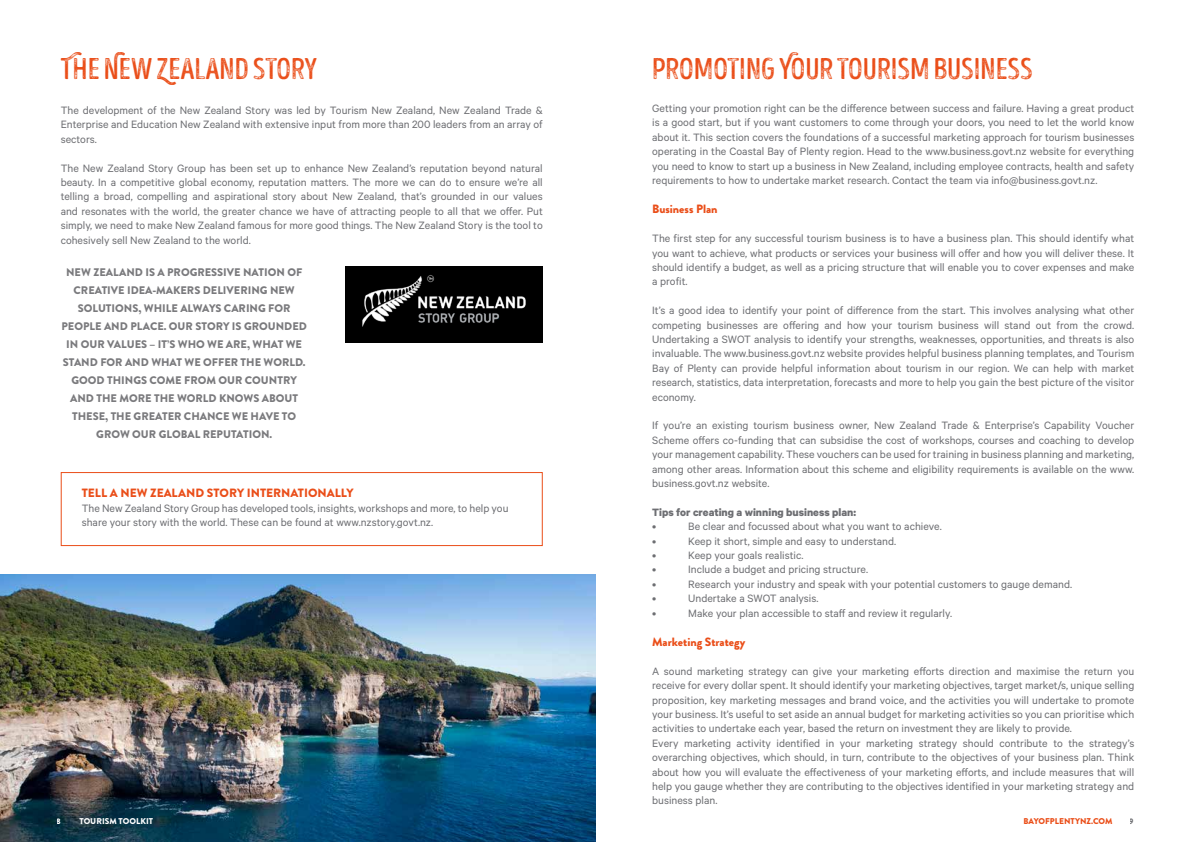
<style>
.page{position:relative;width:1191px;height:842px;background:#fff}
.page>*{position:absolute;margin:0;border:0;box-sizing:border-box;transform-origin:0 0}
.t1{font:30px "Intro Head BUC G Base";color:#ea4e19}
.t2{font:12px/14.4px "Calibre";color:#6d6e72;text-align:justify}
.t3{font:900 12px "Brandon Grotesque";color:#ea4e19}
.t4{font:700 12px "Calibre";color:#6d6e72}
.t5{font:900 11px/18px "Brandon Grotesque";color:#7a7a7d;text-align:center}
.t6{font:900 8.4px "Brandon Grotesque";color:#ea4d17}
.t7{font:900 8.4px "Brandon Grotesque";color:#fff}
.t8{font:900 8px "Brandon Grotesque";color:#fff}
.t9{font:900 8px "Brandon Grotesque";color:#6d6e72}
</style>
<div class="page">
<img style="left:0;top:574px;width:595px;height:268px">
<div style="left:61px;top:472px;width:482px;height:74px;border:1px solid #ea4e19"></div>
<img style="left:346px;top:266px;width:197px;height:77px">
<h1 class="t1" style="left:61px;top:52px;width:258px">The New Zealand Story</h1>
<p class="t2" style="left:61px;top:103px;width:483px">The development of the New Zealand Story was led by Tourism New Zealand, New Zealand Trade &amp; Enterprise and Education New Zealand with extensive input from more than 200 leaders from an array of sectors.</p>
<p class="t2" style="left:61px;top:160px;width:483px">The New Zealand Story Group has been set up to enhance New Zealand’s reputation beyond natural beauty. In a competitive global economy, reputation matters. The more we can do to ensure we’re all telling a broad, compelling and aspirational story about New Zealand, that’s grounded in our values and resonates with the world, the greater chance we have of attracting people to all that we offer. Put simply, we need to make New Zealand famous for more good things. The New Zealand Story is the tool to cohesively sell New Zealand to the world.</p>
<p class="t5" style="left:61px;top:263px;width:247px">NEW ZEALAND IS A PROGRESSIVE NATION OF CREATIVE IDEA-MAKERS DELIVERING NEW SOLUTIONS, WHILE ALWAYS CARING FOR PEOPLE AND PLACE. OUR STORY IS GROUNDED IN OUR VALUES – IT’S WHO WE ARE, WHAT WE STAND FOR AND WHAT WE OFFER THE WORLD.<br>GOOD THINGS COME FROM OUR COUNTRY AND THE MORE THE WORLD KNOWS ABOUT THESE, THE GREATER CHANCE WE HAVE TO GROW OUR GLOBAL REPUTATION.</p>
<p class="t3" style="left:82px;top:485px;width:273px">TELL A NEW ZEALAND STORY INTERNATIONALLY</p>
<p class="t2" style="left:82px;top:500px;width:428px">The New Zealand Story Group has developed tools, insights, workshops and more, to help you share your story with the world. These can be found at www.nzstory.govt.nz.</p>
<h1 class="t1" style="left:652px;top:52px;width:382px">Promoting Your tourism Business</h1>
<p class="t2" style="left:652px;top:101px;width:483px">Getting your promotion right can be the difference between success and failure. Having a great product is a good start, but if you want customers to come through your doors, you need to let the world know about it. This section covers the foundations of a successful marketing approach for tourism businesses operating in the Coastal Bay of Plenty region. Head to the www.business.govt.nz website for everything you need to know to start up a business in New Zealand, including employee contracts, health and safety requirements to how to undertake market research. Contact the team via info@business.govt.nz.</p>
<p class="t3" style="left:652px;top:201px;width:67px">Business Plan</p>
<p class="t2" style="left:652px;top:231px;width:483px">The first step for any successful tourism business is to have a business plan. This should identify what you want to achieve, what products or services your business will offer and how you will deliver these. It should identify a budget, as well as a pricing structure that will enable you to cover expenses and make a profit.</p>
<p class="t2" style="left:652px;top:303px;width:483px">It’s a good idea to identify your point of difference from the start. This involves analysing what other competing businesses are offering and how your tourism business will stand out from the crowd.<br>Undertaking a SWOT analysis to identify your strengths, weaknesses, opportunities, and threats is also invaluable. The www.business.govt.nz website provides helpful business planning templates, and Tourism Bay of Plenty can provide helpful information about tourism in our region. We can help with market research, statistics, data interpretation, forecasts and more to help you gain the best picture of the visitor economy.</p>
<p class="t2" style="left:652px;top:418px;width:483px">If you’re an existing tourism business owner, New Zealand Trade &amp; Enterprise’s Capability Voucher Scheme offers co-funding that can subsidise the cost of workshops, courses and coaching to develop your management capability. These vouchers can be used for training in business planning and marketing, among other areas. Information about this scheme and eligibility requirements is available on the www. business.govt.nz website.</p>
<p class="t4" style="left:652px;top:505px;width:205px">Tips for creating a winning business plan:</p>
<p class="t2" style="left:652px;top:519px;width:6px">•</p>
<p class="t2" style="left:688px;top:519px;width:255px">Be clear and focussed about what you want to achieve.</p>
<p class="t2" style="left:652px;top:533px;width:6px">•</p>
<p class="t2" style="left:688px;top:533px;width:209px">Keep it short, simple and easy to understand.</p>
<p class="t2" style="left:652px;top:548px;width:6px">•</p>
<p class="t2" style="left:688px;top:548px;width:117px">Keep your goals realistic.</p>
<p class="t2" style="left:652px;top:562px;width:6px">•</p>
<p class="t2" style="left:688px;top:562px;width:181px">Include a budget and pricing structure.</p>
<p class="t2" style="left:652px;top:576px;width:6px">•</p>
<p class="t2" style="left:688px;top:576px;width:385px">Research your industry and speak with your potential customers to gauge demand.</p>
<p class="t2" style="left:652px;top:591px;width:6px">•</p>
<p class="t2" style="left:688px;top:591px;width:132px">Undertake a SWOT analysis.</p>
<p class="t2" style="left:652px;top:605px;width:6px">•</p>
<p class="t2" style="left:688px;top:605px;width:265px">Make your plan accessible to staff and review it regularly.</p>
<p class="t3" style="left:652px;top:633px;width:95px">Marketing Strategy</p>
<p class="t2" style="left:652px;top:663px;width:483px;text-align:left">A sound marketing strategy can give your marketing efforts direction and maximise the return you receive for every dollar spent. It should identify your marketing objectives, target market/s, unique selling proposition, key marketing messages and brand voice, and the activities you will undertake to promote your business. It’s useful to set aside an annual budget for marketing activities so you can prioritise which activities to undertake each year, based the return on investment they are likely to provide.<br>Every marketing activity identified in your marketing strategy should contribute to the strategy’s overarching objectives, which should, in turn, contribute to the objectives of your business plan. Think about how you will evaluate the effectiveness of your marketing efforts, and include measures that will help you gauge whether they are contributing to the objectives identified in your marketing strategy and business plan.</p>
<p class="t8" style="left:57px;top:815px;width:6px">8</p>
<p class="t7" style="left:79px;top:815px;width:75px">TOURISM TOOLKIT</p>
<p class="t6" style="left:1023px;top:815px;width:91px">BAYOFPLENTYNZ.COM</p>
<p class="t9" style="left:1130px;top:815px;width:6px">9</p>
</div>
